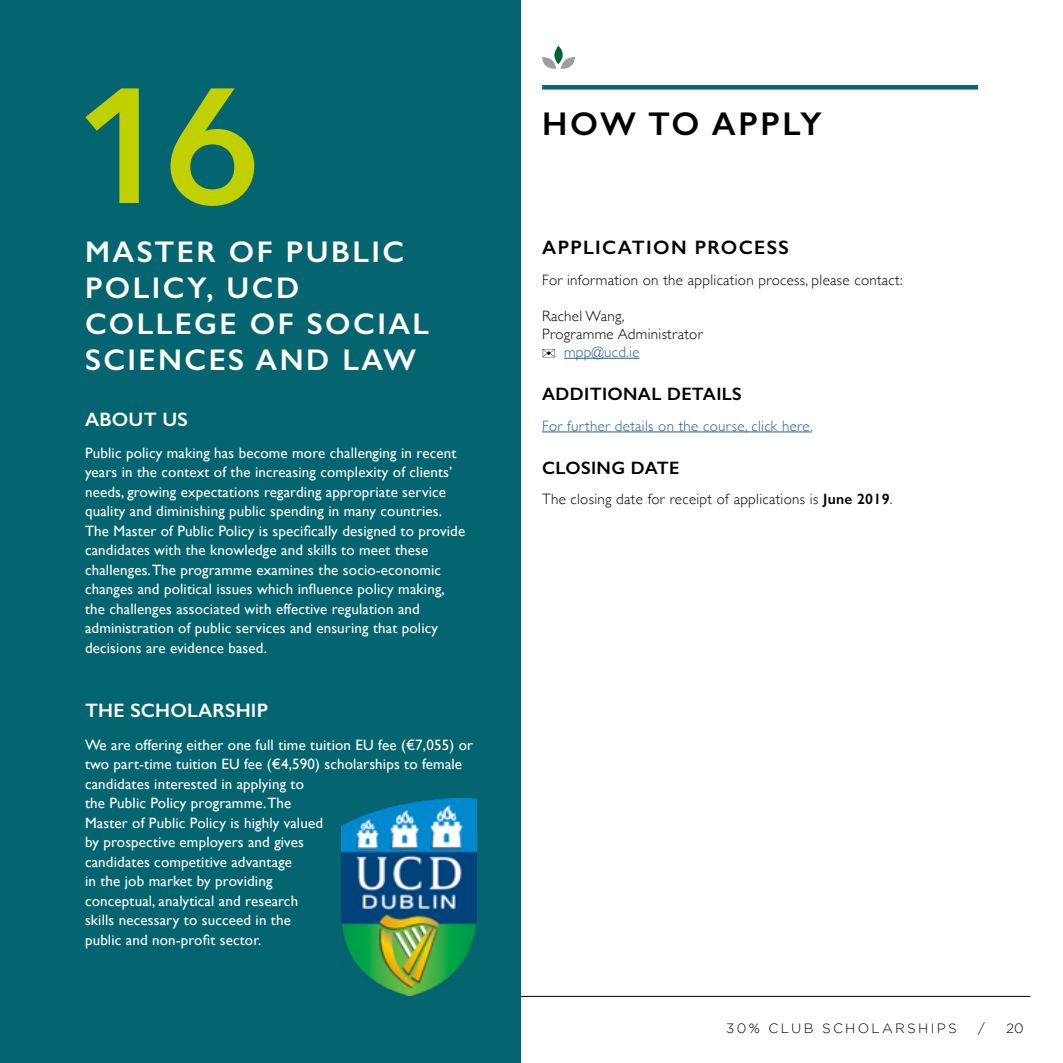
<style>
.page{position:relative;width:1063px;height:1063px;background:#fff}
.page>*{position:absolute;margin:0;border:0;box-sizing:border-box;transform-origin:0 0}
.t1{font:600 161.85px "Avenir Next";color:#c1d100}
.t2{font:600 33px "Gill Sans";letter-spacing:.08em;color:#000}
.t3{font:600 30px/36px "Gill Sans";letter-spacing:.08em;color:#fff}
.t4{font:600 19.5px "Gill Sans";letter-spacing:.01em;color:#fff}
.t5{font:600 19.5px "Gill Sans";letter-spacing:.07em;color:#000}
.t6{font:600 18px "Gill Sans";letter-spacing:.02em;color:#000}
.t7{font:15px/19.5px "Gill Sans";letter-spacing:.01em;color:#fff}
.t8{font:300 15px/18px "Gill Sans";letter-spacing:.02em;color:#000}
.t9{font:300 15px "Gill Sans";letter-spacing:.02em;color:#275b9b}
.t10{font:300 13.5px "Gotham";letter-spacing:.17em;color:#000}
.s1{color:#275b9b}
.s2{font-weight:600}
</style>
<div class="page">
<hr style="left:0;top:996px;width:1030px;height:1px;background:#000">
<hr style="left:564px;top:358px;width:76px;height:1px;background:#275b9b">
<hr style="left:542px;top:432px;width:270px;height:1px;background:#275b9b">
<div style="left:542px;top:85px;width:436px;height:5px;background:#046470"></div>
<svg style="left:542px;top:46px;width:33px;height:23px"></svg>
<div style="left:0;top:0;width:521px;height:1063px;background:#046470"></div>
<img style="left:342px;top:798px;width:134px;height:198px">
<h1 class="t1" style="left:74px;top:8px;width:189px">16</h1>
<h3 class="t3" style="left:85px;top:234px;width:346px">MASTER OF PUBLIC<br>POLICY, UCD<br>COLLEGE OF SOCIAL<br>SCIENCES AND LAW</h3>
<h3 class="t4" style="left:85px;top:407px;width:104px">ABOUT US</h3>
<p class="t7" style="left:85px;top:443px;width:382px">Public policy making has become more challenging in recent years in the context of the increasing complexity of clients’ needs, growing expectations regarding appropriate service quality and diminishing public spending in many countries.<br>The Master of Public Policy is specifically designed to provide candidates with the knowledge and skills to meet these challenges.The programme examines the socio-economic changes and political issues which influence policy making, the challenges associated with effective regulation and administration of public services and ensuring that policy decisions are evidence based.</p>
<h3 class="t4" style="left:85px;top:699px;width:185px">THE SCHOLARSHIP</h3>
<p class="t7" style="left:85px;top:735px;width:390px">We are offering either one full time tuition EU fee (€7,055) or two part-time tuition EU fee (€4,590) scholarships to female candidates interested in applying to<br>the Public Policy programme. The<br>Master of Public Policy is highly valued<br>by prospective employers and gives<br>candidates competitive advantage<br>in the job market by providing<br>conceptual, analytical and research<br>skills necessary to succeed in the<br>public and non-profit sector.</p>
<h2 class="t2" style="left:542px;top:104px;width:281px">HOW TO APPLY</h2>
<h3 class="t5" style="left:542px;top:236px;width:248px">APPLICATION PROCESS</h3>
<p class="t8" style="left:542px;top:271px;width:362px">For information on the application process, please contact:</p>
<p class="t8" style="left:542px;top:307px;width:162px">Rachel Wang,<br>Programme Administrator ✉ <span class="s1">mpp@ucd.ie</span></p>
<p class="t6" style="left:542px;top:383px;width:201px">ADDITIONAL DETAILS</p>
<p class="t9" style="left:542px;top:414px;width:272px">For further details on the course, click here.</p>
<p class="t6" style="left:542px;top:457px;width:139px">CLOSING DATE</p>
<p class="t8" style="left:542px;top:490px;width:352px">The closing date for receipt of applications is <span class="s2">June 2019</span>.</p>
<p class="t10" style="left:726px;top:1021px;width:232px">30% CLUB SCHOLARSHIPS</p>
<p class="t10" style="left:978px;top:1021px;width:8px">/</p>
<p class="t10" style="left:1006px;top:1021px;width:19px">20</p>
</div>
